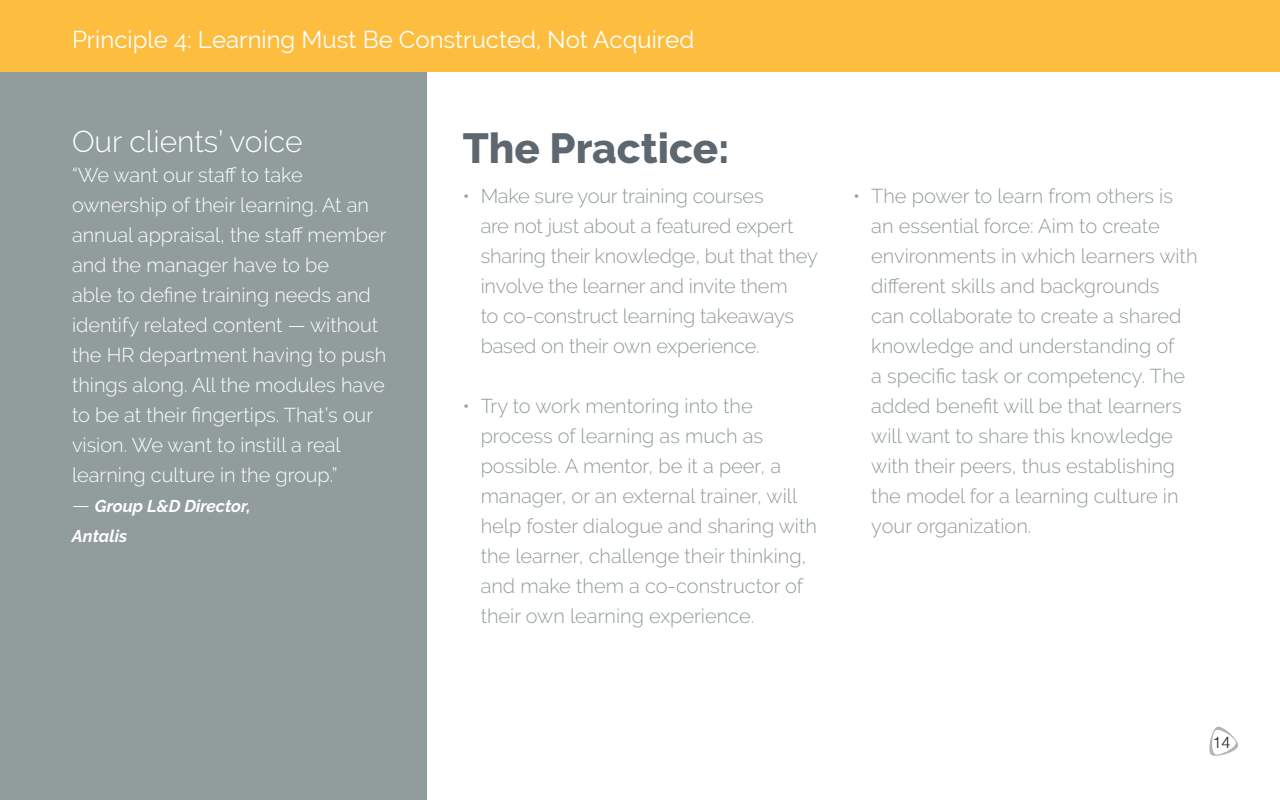
<style>
.page{position:relative;width:1280px;height:800px;background:#fff}
.page>*{position:absolute;margin:0;border:0;box-sizing:border-box;transform-origin:0 0}
.t1{font:800 42px "Raleway";color:#5d6770}
.t2{font:300 30px "Raleway";color:#fff}
.t3{font:24px "Raleway";color:#fff}
.t4{font:300 20px/30px "Raleway";color:#919d9c}
.t5{font:300 20px/30px "Raleway";color:#fff}
.t6{font:italic 700 17px/30px "Raleway";color:#fff}
.t7{font:300 16px "Helvetica";color:#22221f}
.s1{font-weight:300;font-style:normal;font-size:20px}
</style>
<div class="page">
<svg style="left:1209px;top:727px;width:29px;height:29px"></svg>
<div style="left:0;top:0;width:1280px;height:72px;background:#fdbd3e"></div>
<div style="left:0;top:72px;width:427px;height:728px;background:#919d9c"></div>
<p class="t3" style="left:72px;top:25px;width:624px">Principle 4: Learning Must Be Constructed, Not Acquired</p>
<h2 class="t2" style="left:72px;top:124px;width:232px">Our clients’ voice</h2>
<p class="t5" style="left:72px;top:160px;width:316px">“We want our staff to take ownership of their learning. At an annual appraisal, the staff member and the manager have to be<br>able to define training needs and identify related content — without the HR department having to push things along. All the modules have to be at their fingertips. That’s our vision. We want to instill a real learning culture in the group.”</p>
<p class="t6" style="left:72px;top:491px;width:180px"><span class="s1">—</span> Group L&amp;D Director,<br>Antalis</p>
<h1 class="t1" style="left:463px;top:125px;width:268px">The Practice:</h1>
<p class="t4" style="left:481px;top:181px;width:339px;text-indent:-18px">• Make sure your training courses<br>are not just about a featured expert sharing their knowledge, but that they involve the learner and invite them<br>to co-construct learning takeaways based on their own experience.</p>
<p class="t4" style="left:481px;top:391px;width:338px;text-indent:-18px">• Try to work mentoring into the process of learning as much as possible. A mentor, be it a peer, a manager, or an external trainer, will help foster dialogue and sharing with the learner, challenge their thinking, and make them a co-constructor of their own learning experience.</p>
<p class="t4" style="left:871px;top:181px;width:328px;text-indent:-18px">• The power to learn from others is an essential force: Aim to create environments in which learners with different skills and backgrounds can collaborate to create a shared knowledge and understanding of<br>a specific task or competency. The added benefit will be that learners will want to share this knowledge with their peers, thus establishing the model for a learning culture in your organization.</p>
<p class="t7" style="left:1213px;top:728px;width:19px">14</p>
</div>
